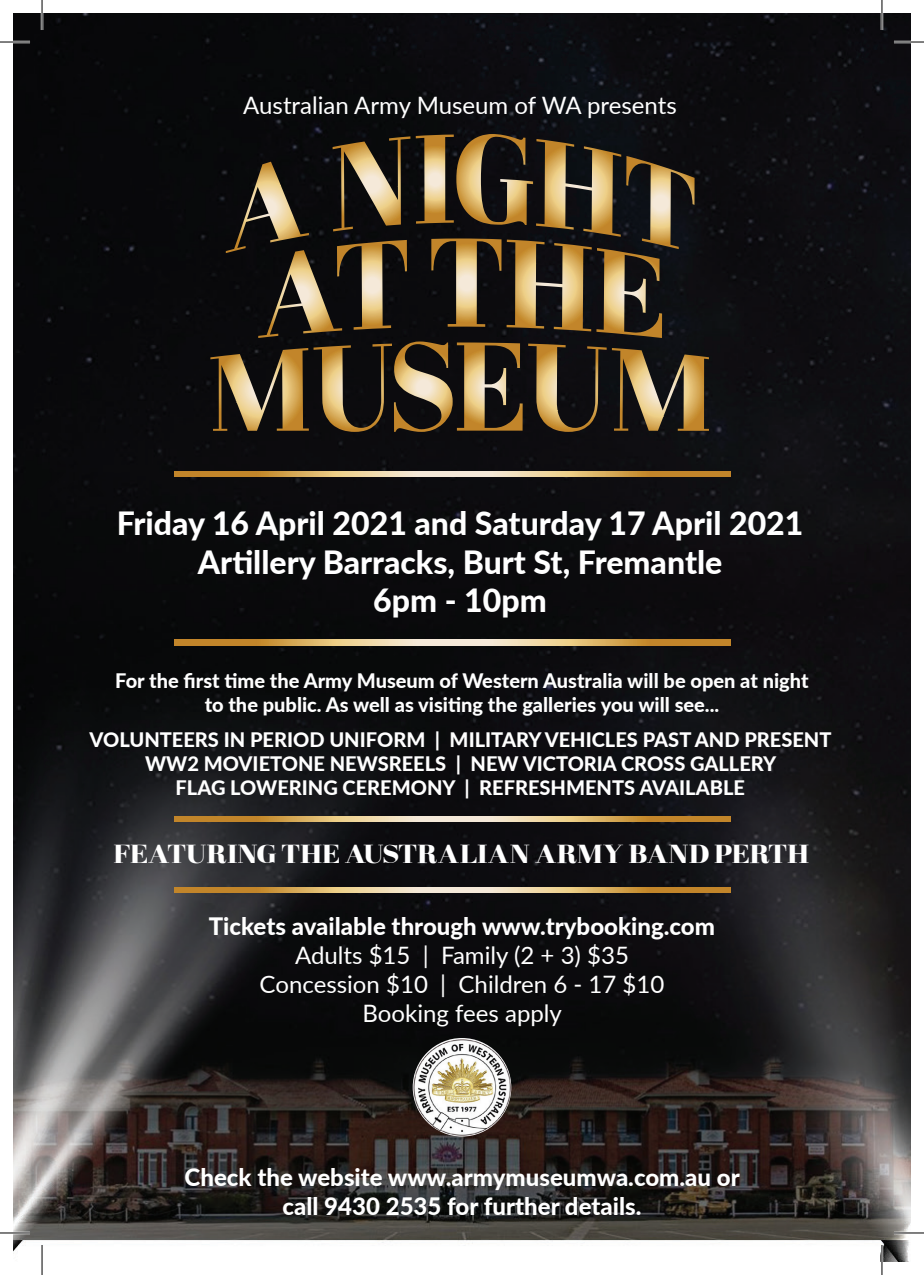
<style>
.page{position:relative;width:924px;height:1275px;background:#fff}
.page>*{position:absolute;margin:0;border:0;box-sizing:border-box;transform-origin:0 0}
.t1{font:800 32px/38.4px "Lato";color:#fff;text-align:center}
.t2{font:26px "Madrid";color:#fff}
.t3{font:800 24px/28.8px "Lato";color:#fff;text-align:center}
.t4{font:24px/28.8px "Lato";color:#fff;text-align:center}
.t5{font:800 20px/24px "Lato";color:#fff;text-align:center}
</style>
<div class="page">
<img style="left:14px;top:14px;width:895px;height:1247px">
<svg style="left:174px;top:887px;width:555px;height:5px;background:#dcb574"></svg>
<svg style="left:174px;top:816px;width:555px;height:6px;background:#dcb574"></svg>
<svg style="left:174px;top:640px;width:555px;height:5px;background:#dcb574"></svg>
<svg style="left:174px;top:471px;width:555px;height:6px;background:#dcb574"></svg>
<img style="left:412px;top:1038px;width:99px;height:98px;border-radius:49px">
<svg style="left:210px;top:134px;width:498px;height:298px;background:#4a3e2b"></svg>
<hr style="left:0;top:41px;width:30px;height:2px;background:#fff">
<hr style="left:893px;top:41px;width:30px;height:2px;background:#fff">
<hr style="left:0;top:1231px;width:30px;height:3px;background:#fff">
<hr style="left:893px;top:1231px;width:30px;height:3px;background:#fff">
<hr style="left:41px;top:0;width:2px;height:30px;background:#fff">
<hr style="left:41px;top:1245px;width:2px;height:30px;background:#fff">
<hr style="left:880px;top:0;width:2px;height:30px;background:#fff">
<hr style="left:880px;top:1245px;width:2px;height:30px;background:#fff">
<hr style="left:0;top:42px;width:30px;height:1px;background:#000">
<hr style="left:893px;top:42px;width:30px;height:1px;background:#000">
<hr style="left:0;top:1232px;width:30px;height:1px;background:#000">
<hr style="left:893px;top:1232px;width:30px;height:1px;background:#000">
<hr style="left:42px;top:0;width:1px;height:30px;background:#000">
<hr style="left:42px;top:1245px;width:1px;height:30px;background:#000">
<hr style="left:881px;top:0;width:1px;height:30px;background:#000">
<hr style="left:881px;top:1245px;width:1px;height:30px;background:#000">
<p class="t4" style="left:243px;top:90px;width:435px">Australian Army Museum of WA presents</p>
<h1 class="t1" style="left:117px;top:503px;width:688px">Friday 16 April 2021 and Saturday 17 April 2021<br>Artillery Barracks, Burt St, Fremantle<br>6pm - 10pm</h1>
<p class="t5" style="left:115px;top:668px;width:694px">For the first time the Army Museum of Western Australia will be open at night to the public. As well as visiting the galleries you will see...</p>
<p class="t5" style="left:90px;top:727px;width:743px">VOLUNTEERS IN PERIOD UNIFORM | MILITARY VEHICLES PAST AND PRESENT<br>WW2 MOVIETONE NEWSREELS | NEW VICTORIA CROSS GALLERY<br>FLAG LOWERING CEREMONY | REFRESHMENTS AVAILABLE</p>
<h2 class="t2" style="left:114px;top:838px;width:697px">FEATURING THE AUSTRALIAN ARMY BAND PERTH</h2>
<p class="t3" style="left:209px;top:911px;width:507px">Tickets available through www.trybooking.com</p>
<p class="t4" style="left:259px;top:939px;width:406px">Adults $15 | Family (2 + 3) $35<br>Concession $10 | Children 6 - 17 $10<br>Booking fees apply</p>
<p class="t3" style="left:184px;top:1162px;width:556px">Check the website www.armymuseumwa.com.au or call 9430 2535 for further details.</p>
</div>
